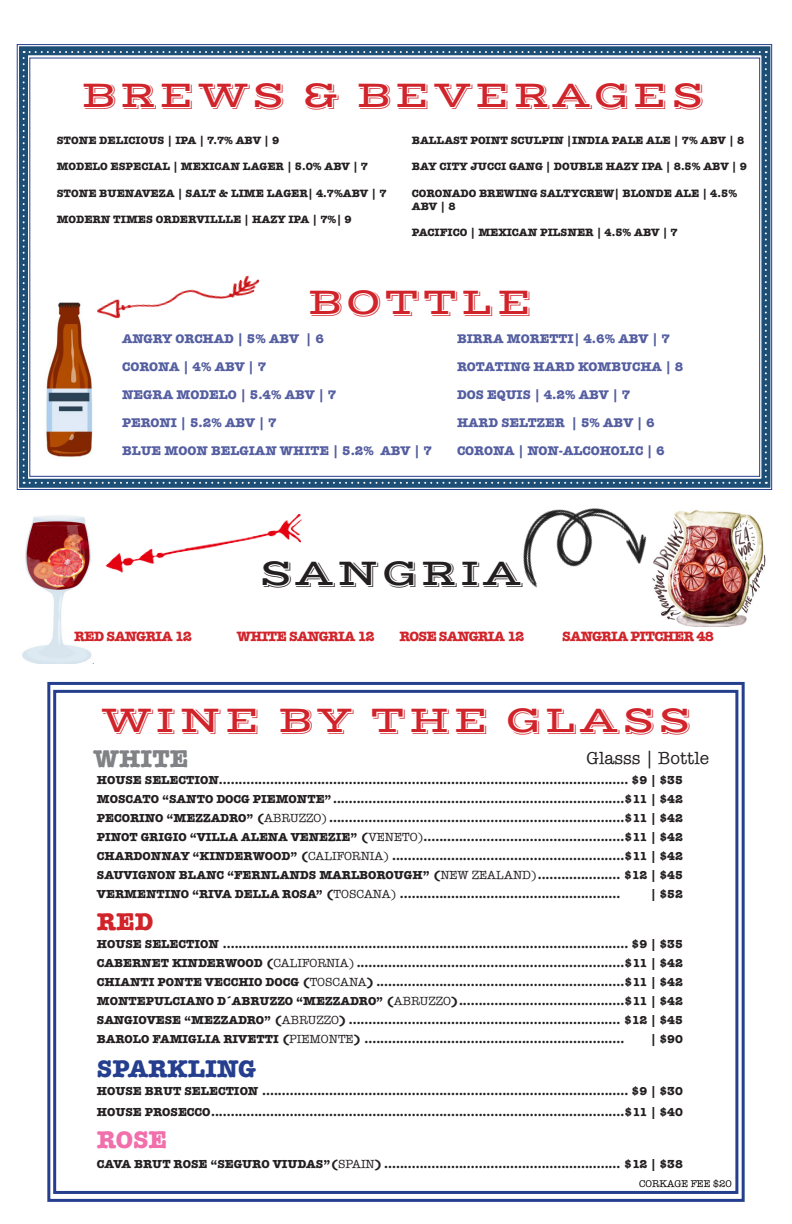
<style>
.page{position:relative;width:792px;height:1224px;background:#fff}
.page>*{position:absolute;margin:0;border:0;box-sizing:border-box;transform-origin:0 0}
.t1{font:38.3px "Vast Shadow";letter-spacing:.06em;color:#d1232a}
.t2{font:38.3px "Vast Shadow";letter-spacing:.055em;color:#231f20}
.entrada{font:700 25px "American Typewriter";color:#253f8e}
.entrada-2{font:700 25px "American Typewriter";color:#808285}
.entrada-3{font:700 25px "American Typewriter";color:#f16fab}
.entrada-4{font:700 25px "American Typewriter";color:#d1232a}
.t3{font:17.7px "American Typewriter";color:#231f20}
.t4{font:700 14px "American Typewriter";letter-spacing:-.05em;color:#d1232a}
.t5{font:700 13px "American Typewriter";color:#545ea0}
.entrada-5{font:700 12px/19px "American Typewriter";color:#231f20}
.t6{font:700 11px/13.2px "American Typewriter";color:#231f20}
.Estilo_de_párrafo_3{font:10px "American Typewriter";color:#000}
.s1{font-weight:400}
</style>
<div class="page">
<img style="left:716px;top:511px;width:49px;height:115px">
<div style="left:19px;top:46px;width:751px;height:442px;border:9px solid #1d4e76"></div>
<svg style="left:23px;top:51px;width:744px;height:433px"></svg>
<img style="left:81px;top:226px;width:196px;height:144px">
<img style="left:467px;top:420px;width:249px;height:207px">
<img style="left:22px;top:515px;width:72px;height:149px">
<img style="left:105px;top:514px;width:197px;height:59px">
<div style="left:47px;top:682px;width:698px;height:520px;border:3px solid #253f8e"></div>
<div style="left:53px;top:690px;width:685px;height:504px;border:3px solid #253f8e"></div>
<img style="left:43px;top:295px;width:52px;height:163px">
<p class="t1" style="left:81px;top:72px;width:625px">BREWS &amp; BEVERAGES</p>
<p class="t6" style="left:57px;top:134px;width:224px">STONE DELICIOUS | IPA | 7.7% ABV | 9</p>
<p class="t6" style="left:57px;top:160px;width:313px">MODELO ESPECIAL | MEXICAN LAGER | 5.0% ABV | 7</p>
<p class="t6" style="left:57px;top:186px;width:331px">STONE BUENAVEZA | SALT &amp; LIME LAGER| 4.7%ABV | 7</p>
<p class="t6" style="left:57px;top:213px;width:297px">MODERN TIMES ORDERVILLLE | HAZY IPA | 7%| 9</p>
<p class="t6" style="left:412px;top:134px;width:334px">BALLAST POINT SCULPIN |INDIA PALE ALE | 7% ABV | 8</p>
<p class="t6" style="left:412px;top:160px;width:337px">BAY CITY JUCCI GANG | DOUBLE HAZY IPA | 8.5% ABV | 9</p>
<p class="t6" style="left:412px;top:186px;width:327px">CORONADO BREWING SALTYCREW| BLONDE ALE | 4.5%<br>ABV | 8</p>
<p class="t6" style="left:412px;top:226px;width:267px">PACIFICO | MEXICAN PILSNER | 4.5% ABV | 7</p>
<p class="t1" style="left:308px;top:279px;width:227px">BOTTLE</p>
<p class="t5" style="left:122px;top:331px;width:203px">ANGRY ORCHAD | 5% ABV | 6</p>
<p class="t5" style="left:122px;top:359px;width:146px">CORONA | 4% ABV | 7</p>
<p class="t5" style="left:122px;top:387px;width:216px">NEGRA MODELO | 5.4% ABV | 7</p>
<p class="t5" style="left:122px;top:415px;width:156px">PERONI | 5.2% ABV | 7</p>
<p class="t5" style="left:122px;top:443px;width:311px">BLUE MOON BELGIAN WHITE | 5.2% ABV | 7</p>
<p class="t5" style="left:457px;top:331px;width:214px">BIRRA MORETTI| 4.6% ABV | 7</p>
<p class="t5" style="left:457px;top:359px;width:228px">ROTATING HARD KOMBUCHA | 8</p>
<p class="t5" style="left:457px;top:387px;width:175px">DOS EQUIS | 4.2% ABV | 7</p>
<p class="t5" style="left:457px;top:415px;width:199px">HARD SELTZER | 5% ABV | 6</p>
<p class="t5" style="left:457px;top:443px;width:209px">CORONA | NON-ALCOHOLIC | 6</p>
<p class="t2" style="left:259px;top:550px;width:265px">SANGRIA</p>
<p class="t4" style="left:74px;top:628px;width:119px">RED SANGRIA 12</p>
<p class="t4" style="left:237px;top:628px;width:139px">WHITE SANGRIA 12</p>
<p class="t4" style="left:400px;top:628px;width:126px">ROSE SANGRIA 12</p>
<p class="t4" style="left:562px;top:628px;width:153px">SANGRIA PITCHER 48</p>
<p class="t1" style="left:101px;top:697px;width:593px">WINE BY THE GLASS</p>
<p class="entrada-2" style="left:94px;top:743px;width:96px">WHITE</p>
<p class="t3" style="left:586px;top:748px;width:124px">Glasss | Bottle</p>
<p class="entrada-5" style="left:97px;top:771px;width:588px">HOUSE SELECTION........................................................................................................ $9 | $35</p>
<p class="entrada-5" style="left:97px;top:790px;width:588px">MOSCATO “SANTO DOCG PIEMONTE”..........................................................................$11 | $42<br>PECORINO “MEZZADRO” (<span class="s1">ABRUZZO)</span> ...........................................................................$11 | $42</p>
<p class="entrada-5" style="left:97px;top:828px;width:588px">PINOT GRIGIO “VILLA ALENA VENEZIE” (<span class="s1">VENETO)</span>...................................................$11 | $42</p>
<p class="entrada-5" style="left:97px;top:847px;width:588px">CHARDONNAY “KINDERWOOD” (<span class="s1">CALIFORNIA)</span> ...........................................................$11 | $42</p>
<p class="entrada-5" style="left:97px;top:866px;width:587px">SAUVIGNON BLANC “FERNLANDS MARLBOROUGH” (<span class="s1">NEW ZEALAND)</span>..................... $12 | $45</p>
<p class="entrada-5" style="left:97px;top:885px;width:525px">VERMENTINO “RIVA DELLA ROSA” (<span class="s1">TOSCANA)</span> ........................................................</p>
<p class="entrada-5" style="left:650px;top:885px;width:34px">| $52</p>
<p class="entrada-5" style="left:97px;top:934px;width:588px">HOUSE SELECTION ....................................................................................................... $9 | $35</p>
<p class="entrada-5" style="left:97px;top:953px;width:588px">CABERNET KINDERWOOD (<span class="s1">CALIFORNIA)</span> ....................................................................$11 | $42</p>
<p class="entrada-5" style="left:97px;top:972px;width:588px">CHIANTI PONTE VECCHIO DOCG (<span class="s1">TOSCANA</span>)...............................................................$11 | $42</p>
<p class="entrada-5" style="left:97px;top:991px;width:588px">MONTEPULCIANO D´ABRUZZO “MEZZADRO” (<span class="s1">ABRUZZO</span>)..........................................$11 | $42</p>
<p class="entrada-5" style="left:97px;top:1010px;width:587px">SANGIOVESE “MEZZADRO” (<span class="s1">ABRUZZO</span>) ..................................................................... $12 | $45</p>
<p class="entrada-5" style="left:97px;top:1029px;width:529px">BAROLO FAMIGLIA RIVETTI (<span class="s1">PIEMONTE</span>) ..................................................................</p>
<p class="entrada-5" style="left:650px;top:1029px;width:34px">| $90</p>
<p class="entrada-4" style="left:97px;top:907px;width:58px">RED</p>
<p class="entrada" style="left:97px;top:1054px;width:161px">SPARKLING</p>
<p class="entrada-5" style="left:97px;top:1081px;width:588px">HOUSE BRUT SELECTION ............................................................................................. $9 | $30</p>
<p class="entrada-5" style="left:97px;top:1102px;width:588px">HOUSE PROSECCO.........................................................................................................$11 | $40</p>
<p class="entrada-3" style="left:97px;top:1124px;width:72px">ROSE</p>
<p class="entrada-5" style="left:97px;top:1154px;width:588px">CAVA BRUT ROSE “SEGURO VIUDAS”(<span class="s1">SPAIN</span>)............................................................ $12 | $38</p>
<p class="Estilo_de_párrafo_3" style="left:639px;top:1178px;width:94px">CORKAGE FEE $20</p>
</div>
